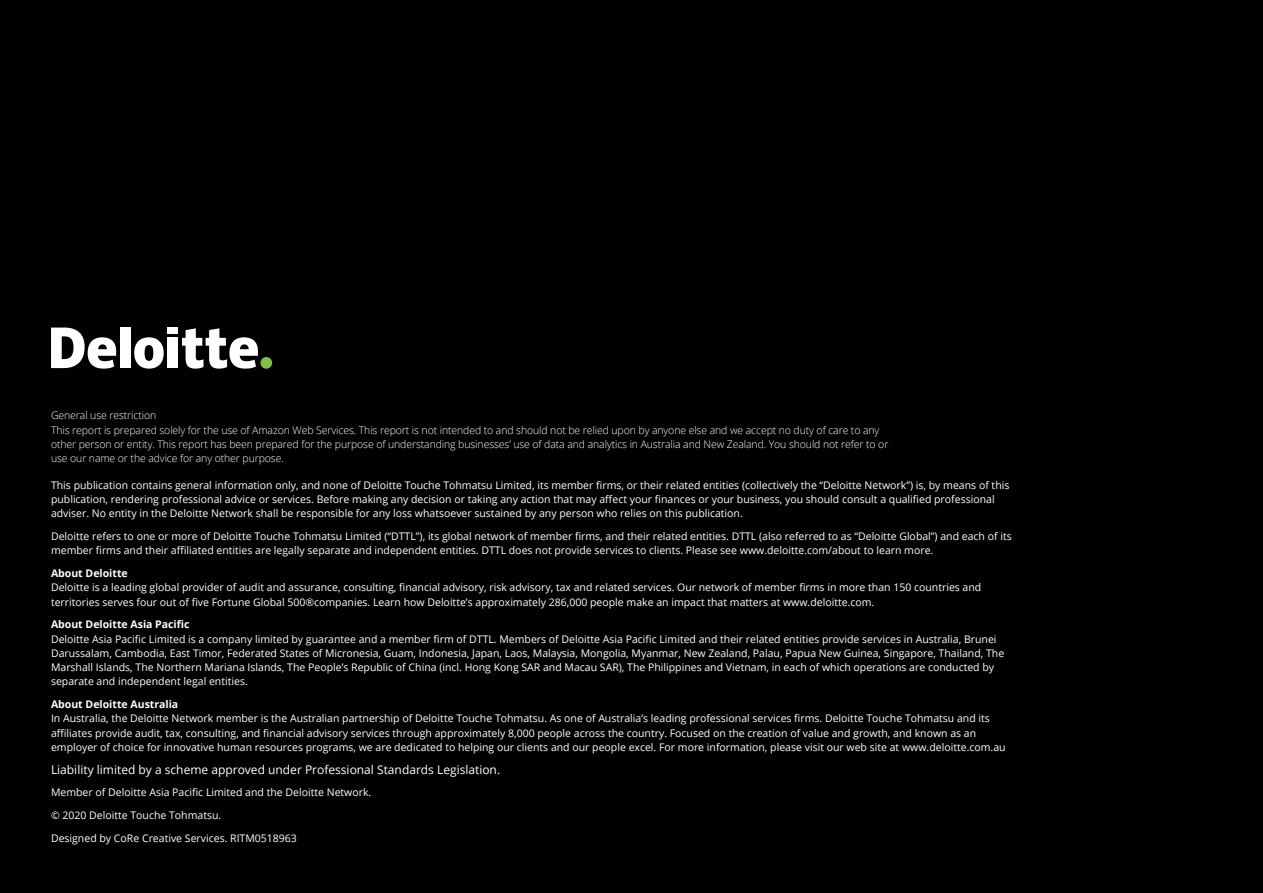
<style>
.page{position:relative;width:1263px;height:893px;background:#010101}
.page>*{position:absolute;margin:0;border:0;box-sizing:border-box;transform-origin:0 0}
.t1{font:12px "Open Sans";color:#fff}
.t2{font:10.5px/14.2px "Open Sans";color:#fff}
.t3{font:300 10.5px/14.2px "Open Sans";letter-spacing:-.01em;color:#fff}
.t4{font:700 10.5px "Open Sans";color:#fff}
</style>
<div class="page">
<div style="left:260px;top:357px;width:12px;height:12px;background:#7fc241;border-radius:50%"></div>
<div style="left:120px;top:327px;width:10px;height:41px;background:#fff"></div>
<svg style="left:134px;top:337px;width:30px;height:32px"></svg>
<div style="left:168px;top:338px;width:10px;height:30px;background:#fff"></div>
<div style="left:168px;top:327px;width:10px;height:7px;background:#fff"></div>
<svg style="left:182px;top:328px;width:76px;height:41px"></svg>
<svg style="left:51px;top:328px;width:65px;height:41px"></svg>
<p class="t3" style="left:51px;top:408px;width:839px">General use restriction<br>This report is prepared solely for the use of Amazon Web Services. This report is not intended to and should not be relied upon by anyone else and we accept no duty of care to any other person or entity. This report has been prepared for the purpose of understanding businesses’ use of data and analytics in Australia and New Zealand. You should not refer to or use our name or the advice for any other purpose.</p>
<p class="t2" style="left:51px;top:478px;width:960px">This publication contains general information only, and none of Deloitte Touche Tohmatsu Limited, its member firms, or their related entities (collectively the “Deloitte Network”) is, by means of this publication, rendering professional advice or services. Before making any decision or taking any action that may affect your finances or your business, you should consult a qualified professional adviser. No entity in the Deloitte Network shall be responsible for any loss whatsoever sustained by any person who relies on this publication.</p>
<p class="t2" style="left:51px;top:529px;width:962px">Deloitte refers to one or more of Deloitte Touche Tohmatsu Limited (“DTTL”), its global network of member firms, and their related entities. DTTL (also referred to as “Deloitte Global”) and each of its member firms and their affiliated entities are legally separate and independent entities. DTTL does not provide services to clients. Please see www.deloitte.com/about to learn more.</p>
<p class="t4" style="left:51px;top:566px;width:78px">About Deloitte</p>
<p class="t2" style="left:51px;top:580px;width:932px">Deloitte is a leading global provider of audit and assurance, consulting, financial advisory, risk advisory, tax and related services. Our network of member firms in more than 150 countries and territories serves four out of five Fortune Global 500®companies. Learn how Deloitte’s approximately 286,000 people make an impact that matters at www.deloitte.com.</p>
<p class="t4" style="left:51px;top:617px;width:140px">About Deloitte Asia Pacific</p>
<p class="t2" style="left:51px;top:631px;width:955px">Deloitte Asia Pacific Limited is a company limited by guarantee and a member firm of DTTL. Members of Deloitte Asia Pacific Limited and their related entities provide services in Australia, Brunei Darussalam, Cambodia, East Timor, Federated States of Micronesia, Guam, Indonesia, Japan, Laos, Malaysia, Mongolia, Myanmar, New Zealand, Palau, Papua New Guinea, Singapore, Thailand, The Marshall Islands, The Northern Mariana Islands, The People’s Republic of China (incl. Hong Kong SAR and Macau SAR), The Philippines and Vietnam, in each of which operations are conducted by separate and independent legal entities.</p>
<p class="t4" style="left:51px;top:697px;width:129px">About Deloitte Australia</p>
<p class="t2" style="left:51px;top:711px;width:956px">In Australia, the Deloitte Network member is the Australian partnership of Deloitte Touche Tohmatsu. As one of Australia’s leading professional services firms. Deloitte Touche Tohmatsu and its affiliates provide audit, tax, consulting, and financial advisory services through approximately 8,000 people across the country. Focused on the creation of value and growth, and known as an employer of choice for innovative human resources programs, we are dedicated to helping our clients and our people excel. For more information, please visit our web site at www.deloitte.com.au</p>
<p class="t1" style="left:51px;top:761px;width:451px">Liability limited by a scheme approved under Professional Standards Legislation.</p>
<p class="t2" style="left:51px;top:781px;width:322px;line-height:22.8px">Member of Deloitte Asia Pacific Limited and the Deloitte Network. © 2020 Deloitte Touche Tohmatsu.<br>Designed by CoRe Creative Services. RITM0518963</p>
</div>
